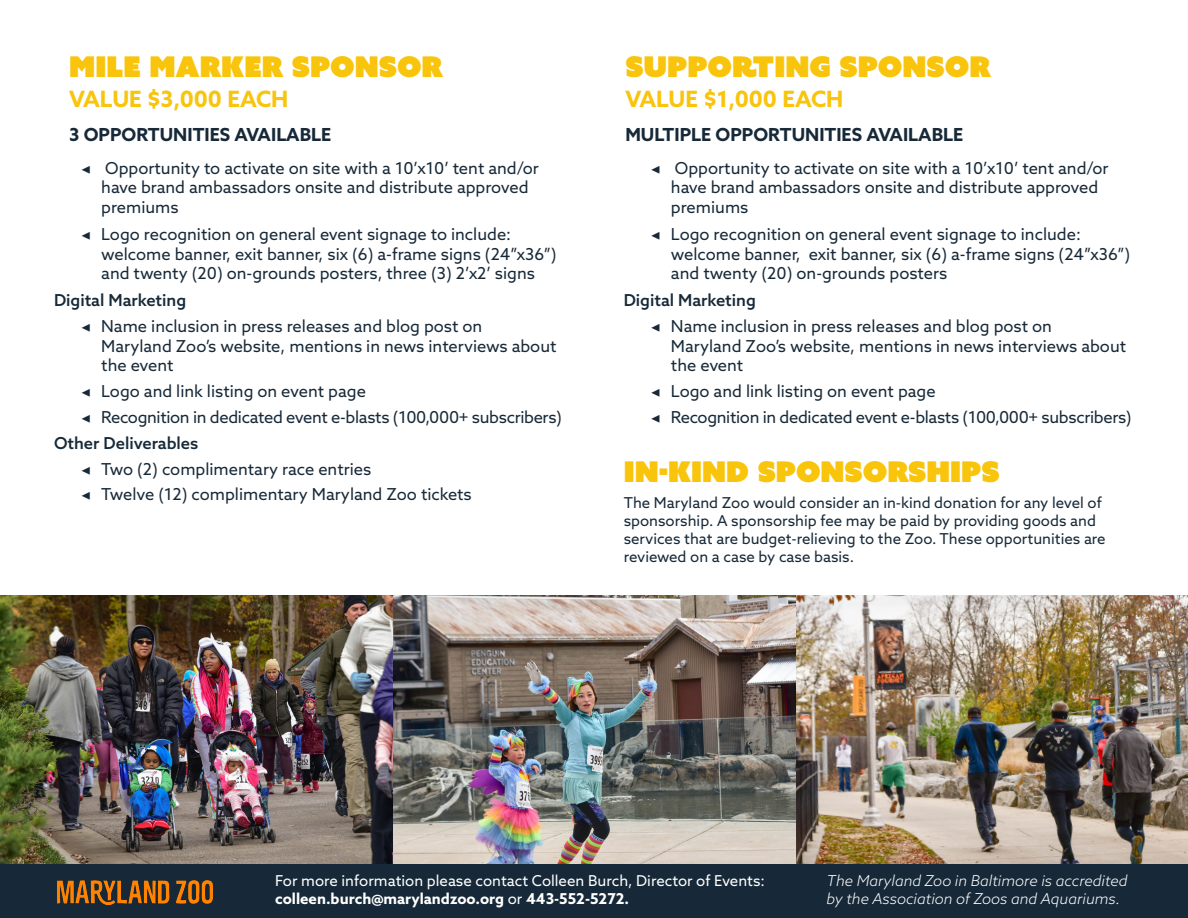
<style>
.page{position:relative;width:1188px;height:918px;background:#fff}
.page>*{position:absolute;margin:0;border:0;box-sizing:border-box;transform-origin:0 0}
.body{font:28.5px "Azo Sans Uber";color:#f9c40c}
.t1{font:700 22.5px "Azo Sans";color:#f9c40c}
.body-2{font:700 18px "Azo Sans";color:#172938}
.t2{font:16.5px/19.8px "Azo Sans";color:#172938}
.t3{font:16.5px "Azo Sans";letter-spacing:-.02em;color:#172938}
.bullets1{font:500 16.5px "Azo Sans";color:#172938}
.bullets1-2{font:15px/18px "Azo Sans";color:#172938}
.bullets1-3{font:15px/18px "Azo Sans";color:#fff}
.t4{font:italic 300 15px/18px "Azo Sans";color:#fff}
.s1{font-family:"Minion Pro"}
.s2{font-weight:700}
</style>
<div class="page">
<img style="left:796px;top:595px;width:392px;height:269px">
<img style="left:0;top:595px;width:394px;height:269px">
<img style="left:394px;top:595px;width:402px;height:269px">
<div style="left:0;top:864px;width:1188px;height:54px;background:#172938"></div>
<img style="left:57px;top:880px;width:157px;height:25px">
<p class="body" style="left:69px;top:47px;width:376px">MILE MARKER SPONSOR</p>
<p class="t1" style="left:69px;top:84px;width:221px">VALUE $3,000 EACH</p>
<p class="body-2" style="left:69px;top:123px;width:264px">3 OPPORTUNITIES AVAILABLE</p>
<p class="t2" style="left:101px;top:158px;width:439px;text-indent:-20px"><span class="s1">◀</span> Opportunity to activate on site with a 10’x10’ tent and/or have brand ambassadors onsite and distribute approved premiums</p>
<p class="t2" style="left:101px;top:224px;width:457px;text-indent:-20px"><span class="s1">◀</span> Logo recognition on general event signage to include: welcome banner, exit banner, six (6) a-frame signs (24”x36”) and twenty (20) on-grounds posters, three (3) 2’x2’ signs</p>
<p class="bullets1" style="left:54px;top:289px;width:134px">Digital Marketing</p>
<p class="t2" style="left:101px;top:316px;width:457px;text-indent:-20px"><span class="s1">◀</span> Name inclusion in press releases and blog post on<br>Maryland Zoo’s website, mentions in news interviews about the event</p>
<p class="t2" style="left:81px;top:381px;width:287px"><span class="s1">◀</span> Logo and link listing on event page</p>
<p class="t3" style="left:81px;top:406px;width:483px"><span class="s1">◀</span> Recognition in dedicated event e-blasts (100,000+ subscribers)</p>
<p class="bullets1" style="left:54px;top:432px;width:146px">Other Deliverables</p>
<p class="t2" style="left:81px;top:459px;width:292px"><span class="s1">◀</span> Two (2) complimentary race entries</p>
<p class="t2" style="left:81px;top:484px;width:392px"><span class="s1">◀</span> Twelve (12) complimentary Maryland Zoo tickets</p>
<p class="body" style="left:625px;top:47px;width:367px">SUPPORTING SPONSOR</p>
<p class="t1" style="left:625px;top:84px;width:220px">VALUE $1,000 EACH</p>
<p class="body-2" style="left:625px;top:122px;width:339px">MULTIPLE OPPORTUNITIES AVAILABLE</p>
<p class="t2" style="left:671px;top:158px;width:439px;text-indent:-20px"><span class="s1">◀</span> Opportunity to activate on site with a 10’x10’ tent and/or have brand ambassadors onsite and distribute approved premiums</p>
<p class="t2" style="left:671px;top:224px;width:461px;text-indent:-20px"><span class="s1">◀</span> Logo recognition on general event signage to include: welcome banner, exit banner, six (6) a-frame signs (24”x36”) and twenty (20) on-grounds posters</p>
<p class="bullets1" style="left:624px;top:289px;width:134px">Digital Marketing</p>
<p class="t2" style="left:671px;top:316px;width:457px;text-indent:-20px"><span class="s1">◀</span> Name inclusion in press releases and blog post on<br>Maryland Zoo’s website, mentions in news interviews about the event</p>
<p class="t2" style="left:651px;top:381px;width:287px"><span class="s1">◀</span> Logo and link listing on event page</p>
<p class="t3" style="left:651px;top:406px;width:483px"><span class="s1">◀</span> Recognition in dedicated event e-blasts (100,000+ subscribers)</p>
<p class="body" style="left:624px;top:452px;width:377px">IN-KIND SPONSORSHIPS</p>
<p class="bullets1-2" style="left:624px;top:493px;width:484px">The Maryland Zoo would consider an in-kind donation for any level of sponsorship. A sponsorship fee may be paid by providing goods and services that are budget-relieving to the Zoo. These opportunities are reviewed on a case by case basis.</p>
<p class="bullets1-3" style="left:275px;top:872px;width:491px">For more information please contact Colleen Burch, Director of Events: <span class="s2">colleen.burch@marylandzoo.org</span> or <span class="s2">443-552-5272.</span></p>
<p class="t4" style="left:827px;top:872px;width:302px">The Maryland Zoo in Baltimore is accredited by the Association of Zoos and Aquariums.</p>
</div>
